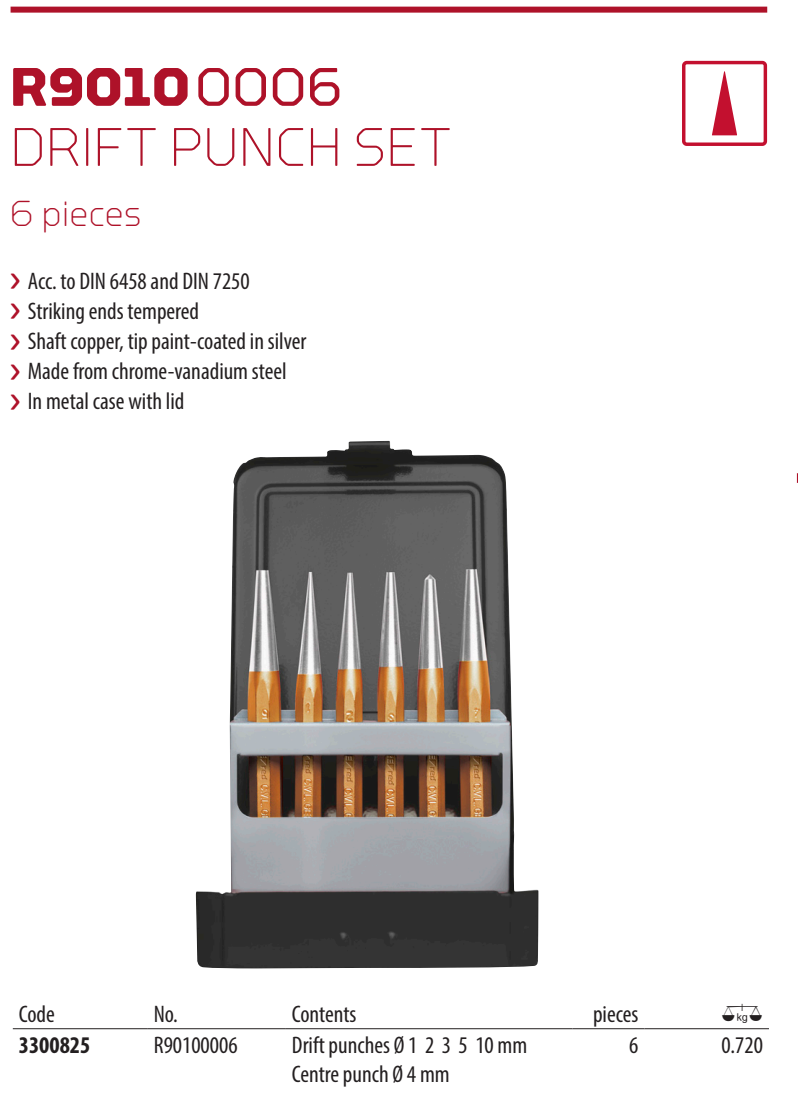
<style>
.page{position:relative;width:798px;height:1105px;background:#fff}
.page>*{position:absolute;margin:0;border:0;box-sizing:border-box;transform-origin:0 0}
.Produktname{font:300 54px/60px "GEDORE Type";letter-spacing:-.005em;color:#ae1229}
.Produktname2{font:300 36px "GEDORE Type";color:#ae1229}
.Tabelle_Text{font:condensed 24px "Myriad Pro";color:#231f20}
.Kopf_Text{font:condensed 24px "Myriad Pro";letter-spacing:-.005em;color:#231f20}
.Tabelle_Artikelnumme{font:condensed 24px "Myriad Pro";color:#231f20}
.Tabelle_Spalte1{font:700 condensed 24px "Myriad Pro";color:#231f20}
.Kopf_Text_rechtsb{font:condensed 24px "Myriad Pro";color:#231f20}
.Tabelle_Text_rechtsb{font:condensed 24px "Myriad Pro";color:#231f20}
.Kopf_Text_rechtsb-2{font:24px "Gedore";color:#231f20}
.s1{font-weight:700}
.s2{font-weight:400}
.s3{font-family:"GEDORE Type";font-stretch:normal;font-size:33.6px;color:#ae1229}
</style>
<div class="page">
<hr style="left:13px;top:1027px;width:135px;height:1px;background:#231f20">
<hr style="left:148px;top:1027px;width:138px;height:1px;background:#231f20">
<hr style="left:286px;top:1027px;width:286px;height:1px;background:#231f20">
<hr style="left:572px;top:1027px;width:72px;height:1px;background:#231f20">
<hr style="left:644px;top:1027px;width:125px;height:1px;background:#231f20">
<div style="left:11px;top:7px;width:756px;height:6px;background:#ae1229"></div>
<div style="left:682px;top:61px;width:85px;height:85px;border:3px solid #c3102f;border-radius:3px"></div>
<svg style="left:712px;top:71px;width:25px;height:64px"></svg>
<img style="left:196px;top:441px;width:343px;height:527px">
<p class="Produktname" style="left:10px;top:56px;width:443px"><span class="s1">R9010</span><span class="s2">0006<br></span>DRIFT PUNCH SET</p>
<p class="Produktname2" style="left:10px;top:193px;width:133px">6 pieces</p>
<p class="Tabelle_Text" style="left:10px;top:266px;width:241px"><span class="s3">›</span> Acc. to DIN 6458 and DIN 7250</p>
<p class="Tabelle_Text" style="left:10px;top:296px;width:191px"><span class="s3">›</span> Striking ends tempered</p>
<p class="Tabelle_Text" style="left:10px;top:326px;width:298px"><span class="s3">›</span> Shaft copper, tip paint-coated in silver</p>
<p class="Tabelle_Text" style="left:10px;top:356px;width:278px"><span class="s3">›</span> Made from chrome-vanadium steel</p>
<p class="Tabelle_Text" style="left:10px;top:386px;width:176px"><span class="s3">›</span> In metal case with lid</p>
<p class="Kopf_Text" style="left:19px;top:998px;width:37px">Code</p>
<p class="Kopf_Text" style="left:154px;top:998px;width:26px">No.</p>
<p class="Kopf_Text" style="left:292px;top:998px;width:66px">Contents</p>
<p class="Kopf_Text_rechtsb" style="left:593px;top:998px;width:47px">pieces</p>
<p class="Kopf_Text_rechtsb-2" style="left:721px;top:1000px;width:43px">0</p>
<p class="Tabelle_Spalte1" style="left:19px;top:1029px;width:73px">3300825</p>
<p class="Tabelle_Artikelnumme" style="left:154px;top:1030px;width:85px">R90100006</p>
<p class="Tabelle_Text" style="left:292px;top:1030px;width:237px">Drift punches Ø 1 2 3 5 10 mm</p>
<p class="Tabelle_Text" style="left:292px;top:1058px;width:159px">Centre punch Ø 4 mm</p>
<p class="Tabelle_Text_rechtsb" style="left:629px;top:1030px;width:11px">6</p>
<p class="Tabelle_Text_rechtsb" style="left:721px;top:1030px;width:43px">0.720</p>
</div>
